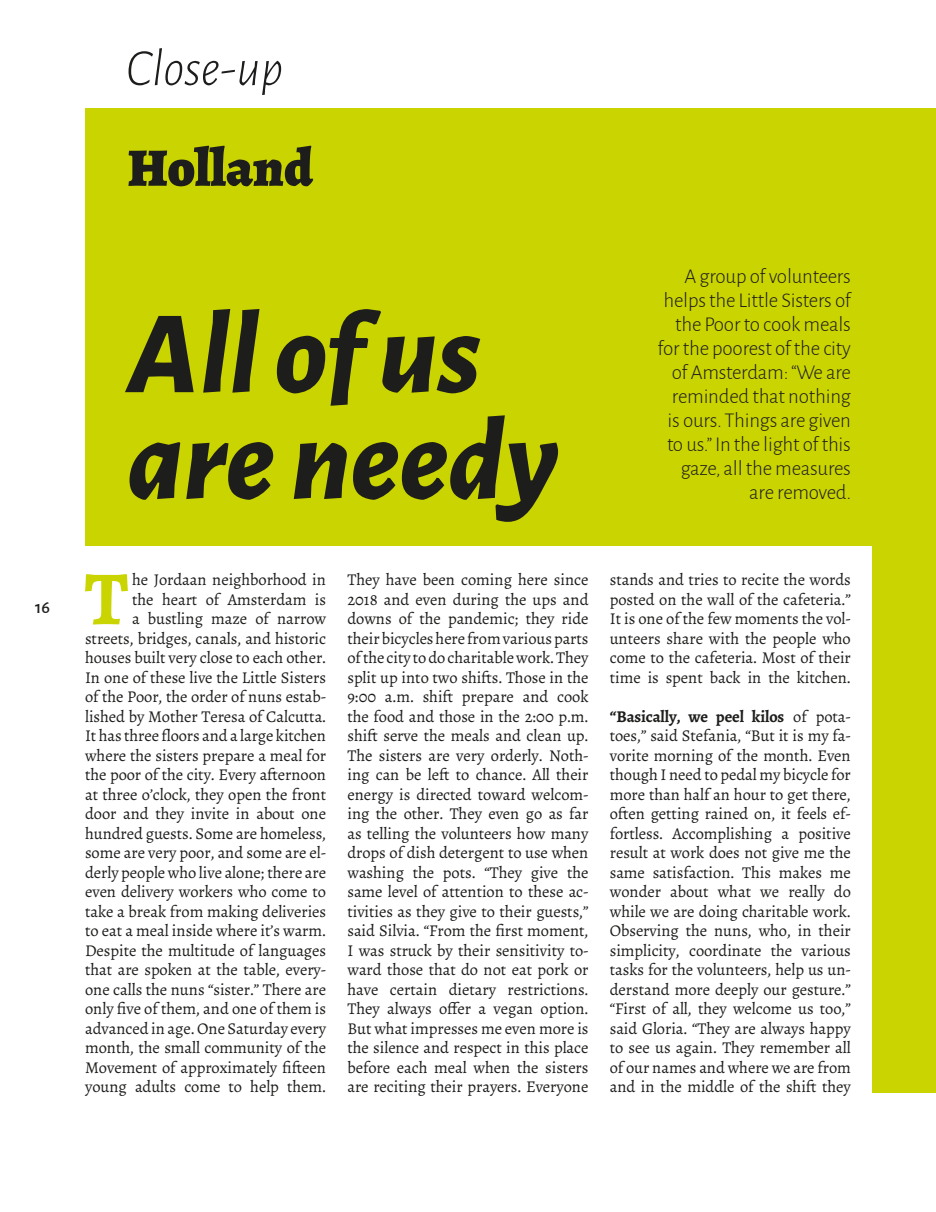
<style>
.page{position:relative;width:936px;height:1212px;background:#fff}
.page>*{position:absolute;margin:0;border:0;box-sizing:border-box;transform-origin:0 0}
.t1{font:italic 800 118.2px/106.4px "Alegreya Sans";color:#1d1d1b}
.t2{font:700 76.65px "Alegreya";color:#cad400}
.t3{font:900 54px "Alegreya";color:#1d1d1b}
.t4{font:italic 300 52.5px "Alegreya Sans";color:#1d1d1b}
.t5{font:300 21px/24px "Alegreya Sans";letter-spacing:-.01em;color:#1d1d1b;text-align:right}
.t6{font:500 18px "Alegreya Sans";color:#1d1d1b}
.t7{font:16.5px/19.5px "Alegreya";letter-spacing:-.005em;color:#1d1d1b;text-align:justify}
.s1{font-weight:700}
</style>
<div class="page">
<div style="left:85px;top:108px;width:850px;height:438px;background:#cad400"></div>
<div style="left:872px;top:512px;width:63px;height:580px;background:#cad400"></div>
<p class="t6" style="left:35px;top:595px;width:16px">16</p>
<h3 class="t4" style="left:126px;top:34px;width:159px">Close-up</h3>
<h3 class="t3" style="left:128px;top:131px;width:187px">Holland</h3>
<h1 class="t1" style="left:128px;top:292px;width:432px">All of us are needy</h1>
<p class="t5" style="left:657px;top:263px;width:195px">A group of volunteers helps the Little Sisters of the Poor to cook meals for the poorest of the city of Amsterdam: “We are reminded that nothing is ours. Things are given to us.” In the light of this gaze, all the measures are removed.</p>
<p class="t7" style="left:85px;top:570px;width:242px;text-align:right">he Jordaan neighborhood in<br>the heart of Amsterdam is<br>a bustling maze of narrow streets, bridges, canals, and historic houses built very close to each other.<br>In one of these live the Little Sisters of the Poor, the order of nuns estab&shy;lished by Mother Teresa of Calcutta.<br>It has three floors and a large kitchen where the sisters prepare a meal for the poor of the city. Every afternoon at three o’clock, they open the front door and they invite in about one hundred guests. Some are homeless, some are very poor, and some are el&shy;derly people who live alone; there are even delivery workers who come to take a break from making deliveries to eat a meal inside where it’s warm.<br>Despite the multitude of languages that are spoken at the table, every&shy;one calls the nuns “sister.” There are only five of them, and one of them is advanced in age. One Saturday every month, the small community of the Movement of approximately fifteen young adults come to help them.</p>
<p class="t7" style="left:347px;top:570px;width:242px">They have been coming here since 2018 and even during the ups and downs of the pandemic; they ride their bicycles here from various parts of the city to do charitable work. They split up into two shifts. Those in the 9:00 a.m. shift prepare and cook the food and those in the 2:00 p.m. shift serve the meals and clean up.<br>The sisters are very orderly. Noth&shy;ing can be left to chance. All their energy is directed toward welcom&shy;ing the other. They even go as far as telling the volunteers how many drops of dish detergent to use when washing the pots. “They give the same level of attention to these ac&shy;tivities as they give to their guests,” said Silvia. “From the first moment, I was struck by their sensitivity to&shy;ward those that do not eat pork or have certain dietary restrictions.<br>They always offer a vegan option.<br>But what impresses me even more is the silence and respect in this place before each meal when the sisters are reciting their prayers. Everyone</p>
<p class="t7" style="left:609px;top:570px;width:242px">stands and tries to recite the words posted on the wall of the cafeteria.” It is one of the few moments the vol&shy;unteers share with the people who come to the cafeteria. Most of their time is spent back in the kitchen.</p>
<h2 class="t2" style="left:85px;top:549px;width:45px">T</h2>
<p class="t7" style="left:609px;top:707px;width:242px"><span class="s1">“Basically, we peel kilos</span> of pota&shy;toes,” said Stefania, “But it is my fa&shy;vorite morning of the month. Even though I need to pedal my bicycle for more than half an hour to get there, often getting rained on, it feels ef&shy;fortless. Accomplishing a positive result at work does not give me the same satisfaction. This makes me wonder about what we really do while we are doing charitable work.<br>Observing the nuns, who, in their simplicity, coordinate the various tasks for the volunteers, help us un&shy;derstand more deeply our gesture.” “First of all, they welcome us too,” said Gloria. “They are always happy to see us again. They remember all of our names and where we are from and in the middle of the shift they</p>
</div>
